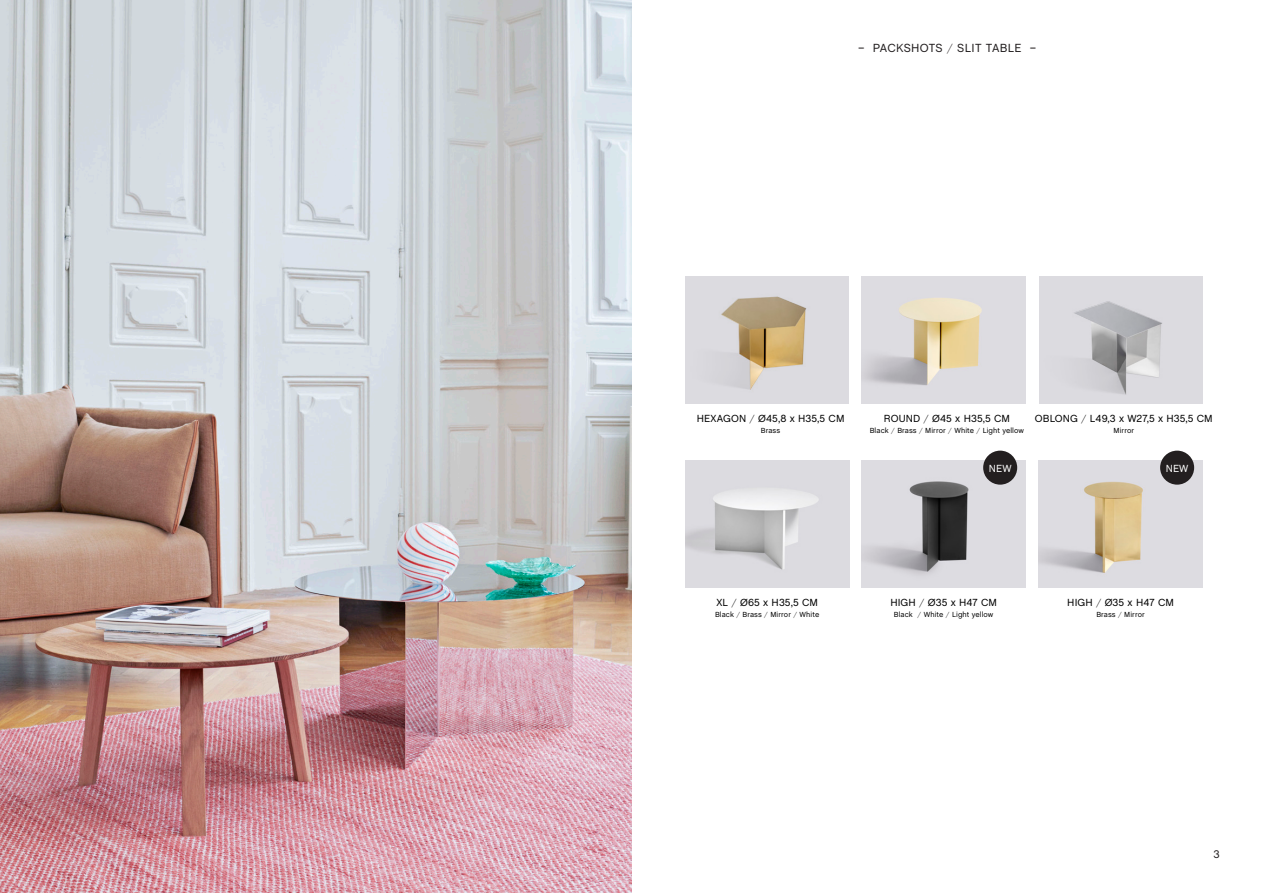
<style>
.page{position:relative;width:1263px;height:893px;background:#fff}
.page>*{position:absolute;margin:0;border:0;box-sizing:border-box;transform-origin:0 0}
._03_Page_Header{font:12px "Chalet";letter-spacing:.03em;color:#231f20}
.t1{font:11.25px "Chalet";color:#231f20}
._06_Infotext{font:10.5px "Chalet";letter-spacing:.01em;color:#000}
.t2{font:10.5px "Chalet";letter-spacing:.005em;color:#fff}
._07_Infotext_Small{font:7.5px "Chalet";letter-spacing:.01em;color:#000}
.s1{font-family:"New Baskerville"}
</style>
<div class="page">
<img style="left:0;top:0;width:631px;height:893px">
<img style="left:1074px;top:302px;width:88px;height:92px">
<img style="left:722px;top:297px;width:84px;height:92px">
<img style="left:862px;top:276px;width:163px;height:128px">
<img style="left:685px;top:460px;width:164px;height:128px">
<img style="left:862px;top:460px;width:163px;height:128px">
<img style="left:1039px;top:460px;width:163px;height:128px">
<div style="left:983px;top:451px;width:34px;height:34px;background:#231f20;border-radius:50%"></div>
<div style="left:1160px;top:451px;width:34px;height:34px;background:#231f20;border-radius:50%"></div>
<p class="_03_Page_Header" style="left:858px;top:41px;width:179px">– PACKSHOTS <span class="s1">/</span> SLIT TABLE –</p>
<p class="_06_Infotext" style="left:697px;top:412px;width:149px">HEXAGON <span class="s1">/</span> Ø45,8 x H35,5 CM</p>
<p class="_07_Infotext_Small" style="left:761px;top:426px;width:21px">Brass</p>
<p class="_06_Infotext" style="left:884px;top:412px;width:128px">ROUND <span class="s1">/</span> Ø45 x H35,5 CM</p>
<p class="_07_Infotext_Small" style="left:870px;top:426px;width:156px">Black <span class="s1">/</span> Brass <span class="s1">/</span> Mirror <span class="s1">/</span> White <span class="s1">/</span> Light yellow</p>
<p class="_06_Infotext" style="left:1035px;top:412px;width:179px">OBLONG <span class="s1">/</span> L49,3 x W27,5 x H35,5 CM</p>
<p class="_07_Infotext_Small" style="left:1113px;top:426px;width:22px">Mirror</p>
<p class="t2" style="left:989px;top:462px;width:24px">NEW</p>
<p class="t2" style="left:1166px;top:462px;width:24px">NEW</p>
<p class="_06_Infotext" style="left:716px;top:596px;width:103px">XL <span class="s1">/</span> Ø65 x H35,5 CM</p>
<p class="_07_Infotext_Small" style="left:715px;top:610px;width:106px">Black <span class="s1">/</span> Brass <span class="s1">/</span> Mirror <span class="s1">/</span> White</p>
<p class="_06_Infotext" style="left:890px;top:596px;width:108px">HIGH <span class="s1">/</span> Ø35 x H47 CM</p>
<p class="_07_Infotext_Small" style="left:894px;top:610px;width:101px">Black <span class="s1">/</span> White <span class="s1">/</span> Light yellow</p>
<p class="_06_Infotext" style="left:1067px;top:596px;width:108px">HIGH <span class="s1">/</span> Ø35 x H47 CM</p>
<p class="_07_Infotext_Small" style="left:1096px;top:610px;width:50px">Brass <span class="s1">/</span> Mirror</p>
<p class="t1" style="left:1213px;top:847px;width:8px">3</p>
</div>
